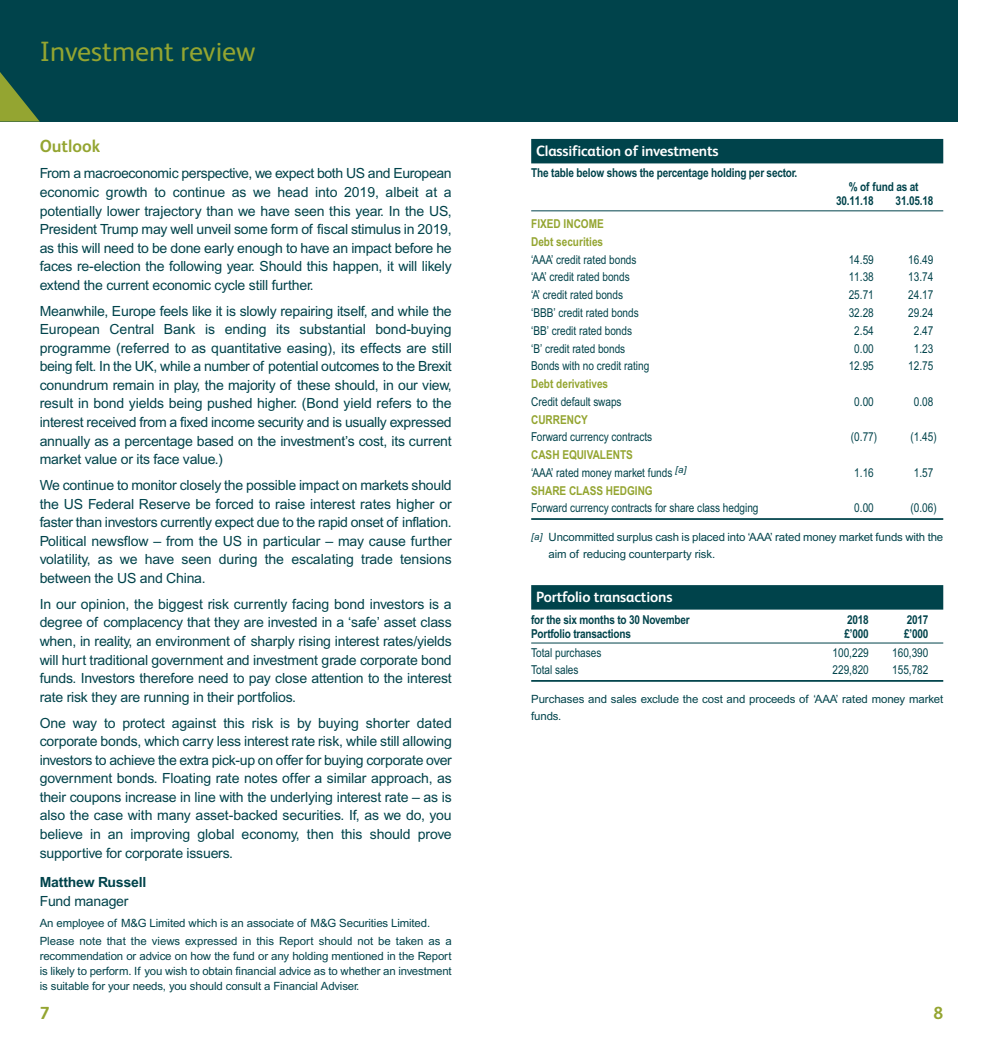
<style>
.page{position:relative;width:983px;height:1042px;background:#fff}
.page>*{position:absolute;margin:0;border:0;box-sizing:border-box;transform-origin:0 0}
.t1{font:28px "FS Albert";color:#94a531}
.t2{font:700 17.5px "FS Albert";color:#94a531}
.t3{font:700 14.88px "FS Albert";letter-spacing:-.01em;color:#fff}
.t4{font:14px/18.6px "Arial";letter-spacing:-.015em;color:#00434b;text-align:justify}
.t5{font:700 14px "Arial";letter-spacing:-.015em;color:#00434b}
.t6{font:12.25px/17.7px "Arial Narrow";color:#00434b}
.t7{font:700 12.25px/14px "Arial Narrow";letter-spacing:-.015em;color:#00434b}
.t8{font:700 12.25px/17.7px "Arial Narrow";color:#94a531}
.t9{font:11.38px/16.6px "Arial";letter-spacing:-.01em;color:#00434b}
.s1{font-weight:700;color:#94a531}
</style>
<div class="page">
<div style="left:491px;top:0;width:466px;height:122px;background:#00434b"></div>
<div style="left:0;top:0;width:491px;height:122px;background:#00434b"></div>
<svg style="left:0;top:72px;width:40px;height:50px"></svg>
<div style="left:531px;top:139px;width:412px;height:24px;background:#00434b"></div>
<hr style="left:531px;top:210px;width:412px;height:1px;background:#00434b">
<hr style="left:531px;top:518px;width:412px;height:2px;background:#00434b">
<div style="left:531px;top:585px;width:412px;height:24px;background:#00434b"></div>
<hr style="left:531px;top:642px;width:412px;height:1px;background:#00434b">
<hr style="left:531px;top:680px;width:412px;height:2px;background:#00434b">
<h1 class="t1" style="left:40px;top:42px;width:217px">Investment review</h1>
<p class="t2" style="left:40px;top:140px;width:62px">Outlook</p>
<p class="t4" style="left:40px;top:165px;width:413px">From a macroeconomic perspective, we expect both US and European economic growth to continue as we head into 2019, albeit at a potentially lower trajectory than we have seen this year. In the US, President Trump may well unveil some form of fiscal stimulus in 2019, as this will need to be done early enough to have an impact before he faces re-election the following year. Should this happen, it will likely extend the current economic cycle still further.</p>
<p class="t4" style="left:40px;top:303px;width:413px">Meanwhile, Europe feels like it is slowly repairing itself, and while the European Central Bank is ending its substantial bond-buying programme (referred to as quantitative easing), its effects are still being felt. In the UK, while a number of potential outcomes to the Brexit conundrum remain in play, the majority of these should, in our view, result in bond yields being pushed higher. (Bond yield refers to the interest received from a fixed income security and is usually expressed annually as a percentage based on the investment’s cost, its current market value or its face value.)</p>
<p class="t4" style="left:40px;top:477px;width:413px">We continue to monitor closely the possible impact on markets should the US Federal Reserve be forced to raise interest rates higher or faster than investors currently expect due to the rapid onset of inflation.<br>Political newsflow – from the US in particular – may cause further volatility, as we have seen during the escalating trade tensions between the US and China.</p>
<p class="t4" style="left:40px;top:596px;width:413px">In our opinion, the biggest risk currently facing bond investors is a degree of complacency that they are invested in a ‘safe’ asset class when, in reality, an environment of sharply rising interest rates/yields will hurt traditional government and investment grade corporate bond funds. Investors therefore need to pay close attention to the interest rate risk they are running in their portfolios.</p>
<p class="t4" style="left:40px;top:715px;width:413px">One way to protect against this risk is by buying shorter dated corporate bonds, which carry less interest rate risk, while still allowing investors to achieve the extra pick-up on offer for buying corporate over government bonds. Floating rate notes offer a similar approach, as their coupons increase in line with the underlying interest rate – as is also the case with many asset-backed securities. If, as we do, you believe in an improving global economy, then this should prove supportive for corporate issuers.</p>
<p class="t5" style="left:40px;top:877px;width:108px">Matthew Russell</p>
<p class="t4" style="left:40px;top:893px;width:90px">Fund manager</p>
<p class="t9" style="left:40px;top:915px;width:413px;line-height:17.5px">An employee of M&amp;G Limited which is an associate of M&amp;G Securities Limited.<br>Please note that the views expressed in this Report should not be taken as a</p>
<p class="t9" style="left:40px;top:949px;width:413px;line-height:15px;text-align:justify">recommendation or advice on how the fund or any holding mentioned in the Report is likely to perform. If you wish to obtain financial advice as to whether an investment is suitable for your needs, you should consult a Financial Adviser.</p>
<p class="t2" style="left:40px;top:1007px;width:11px">7</p>
<p class="t3" style="left:536px;top:146px;width:184px">Classification of investments</p>
<p class="t7" style="left:531px;top:167px;width:267px">The table below shows the percentage holding per sector.</p>
<p class="t7" style="left:835px;top:181px;width:84px;text-indent:13px">% of fund as at<br>30.11.18</p>
<p class="t7" style="left:895px;top:195px;width:39px">31.05.18</p>
<p class="t8" style="left:531px;top:216px;width:74px">FIXED INCOME<br>Debt securities</p>
<p class="t6" style="left:531px;top:252px;width:107px">‘AAA’ credit rated bonds</p>
<p class="t6" style="left:848px;top:252px;width:27px">14.59</p>
<p class="t6" style="left:908px;top:252px;width:27px">16.49</p>
<p class="t6" style="left:531px;top:269px;width:100px">‘AA’ credit rated bonds</p>
<p class="t6" style="left:848px;top:269px;width:27px">11.38</p>
<p class="t6" style="left:908px;top:269px;width:27px">13.74</p>
<p class="t6" style="left:531px;top:287px;width:93px">‘A’ credit rated bonds</p>
<p class="t6" style="left:848px;top:287px;width:27px">25.71</p>
<p class="t6" style="left:908px;top:287px;width:27px">24.17</p>
<p class="t6" style="left:531px;top:305px;width:109px">‘BBB’ credit rated bonds</p>
<p class="t6" style="left:848px;top:305px;width:27px">32.28</p>
<p class="t6" style="left:908px;top:305px;width:27px">29.24</p>
<p class="t6" style="left:531px;top:323px;width:102px">‘BB’ credit rated bonds</p>
<p class="t6" style="left:854px;top:323px;width:21px">2.54</p>
<p class="t6" style="left:913px;top:323px;width:21px">2.47</p>
<p class="t6" style="left:531px;top:340px;width:96px">‘B’ credit rated bonds</p>
<p class="t6" style="left:854px;top:340px;width:21px">0.00</p>
<p class="t6" style="left:913px;top:340px;width:21px">1.23</p>
<p class="t6" style="left:531px;top:358px;width:119px">Bonds with no credit rating</p>
<p class="t6" style="left:848px;top:358px;width:27px">12.95</p>
<p class="t6" style="left:908px;top:358px;width:27px">12.75</p>
<p class="t8" style="left:531px;top:376px;width:78px">Debt derivatives</p>
<p class="t6" style="left:531px;top:394px;width:92px">Credit default swaps</p>
<p class="t6" style="left:854px;top:394px;width:21px">0.00</p>
<p class="t6" style="left:913px;top:394px;width:21px">0.08</p>
<p class="t8" style="left:531px;top:411px;width:58px">CURRENCY</p>
<p class="t6" style="left:531px;top:429px;width:122px">Forward currency contracts</p>
<p class="t6" style="left:850px;top:429px;width:28px">(0.77)</p>
<p class="t6" style="left:910px;top:429px;width:28px">(1.45)</p>
<p class="t6" style="left:531px;top:447px;width:157px"><span class="s1">CASH EQUIVALENTS<br></span>‘AAA’ rated money market funds <sup>[a]</sup></p>
<p class="t6" style="left:854px;top:465px;width:21px">1.16</p>
<p class="t6" style="left:913px;top:465px;width:21px">1.57</p>
<p class="t8" style="left:531px;top:483px;width:123px">SHARE CLASS HEDGING</p>
<p class="t6" style="left:531px;top:500px;width:229px">Forward currency contracts for share class hedging</p>
<p class="t6" style="left:854px;top:500px;width:21px">0.00</p>
<p class="t6" style="left:910px;top:500px;width:28px">(0.06)</p>
<p class="t9" style="left:548px;top:530px;width:396px;text-indent:-17px"><sup>[a]</sup> Uncommitted surplus cash is placed into ‘AAA’ rated money market funds with the aim of reducing counterparty risk.</p>
<p class="t3" style="left:536px;top:592px;width:138px">Portfolio transactions</p>
<p class="t7" style="left:531px;top:613px;width:160px">for the six months to 30 November</p>
<p class="t7" style="left:846px;top:613px;width:23px">2018</p>
<p class="t7" style="left:906px;top:613px;width:23px">2017</p>
<p class="t7" style="left:531px;top:627px;width:101px">Portfolio transactions</p>
<p class="t7" style="left:844px;top:627px;width:26px">£’000</p>
<p class="t7" style="left:903px;top:627px;width:26px">£’000</p>
<p class="t6" style="left:531px;top:644px;width:72px">Total purchases</p>
<p class="t6" style="left:832px;top:644px;width:38px">100,229</p>
<p class="t6" style="left:892px;top:644px;width:38px">160,390</p>
<p class="t6" style="left:531px;top:662px;width:49px">Total sales</p>
<p class="t6" style="left:832px;top:662px;width:38px">229,820</p>
<p class="t6" style="left:892px;top:662px;width:38px">155,782</p>
<p class="t9" style="left:531px;top:692px;width:413px">Purchases and sales exclude the cost and proceeds of ‘AAA’ rated money market funds.</p>
<p class="t2" style="left:933px;top:1007px;width:11px">8</p>
</div>
